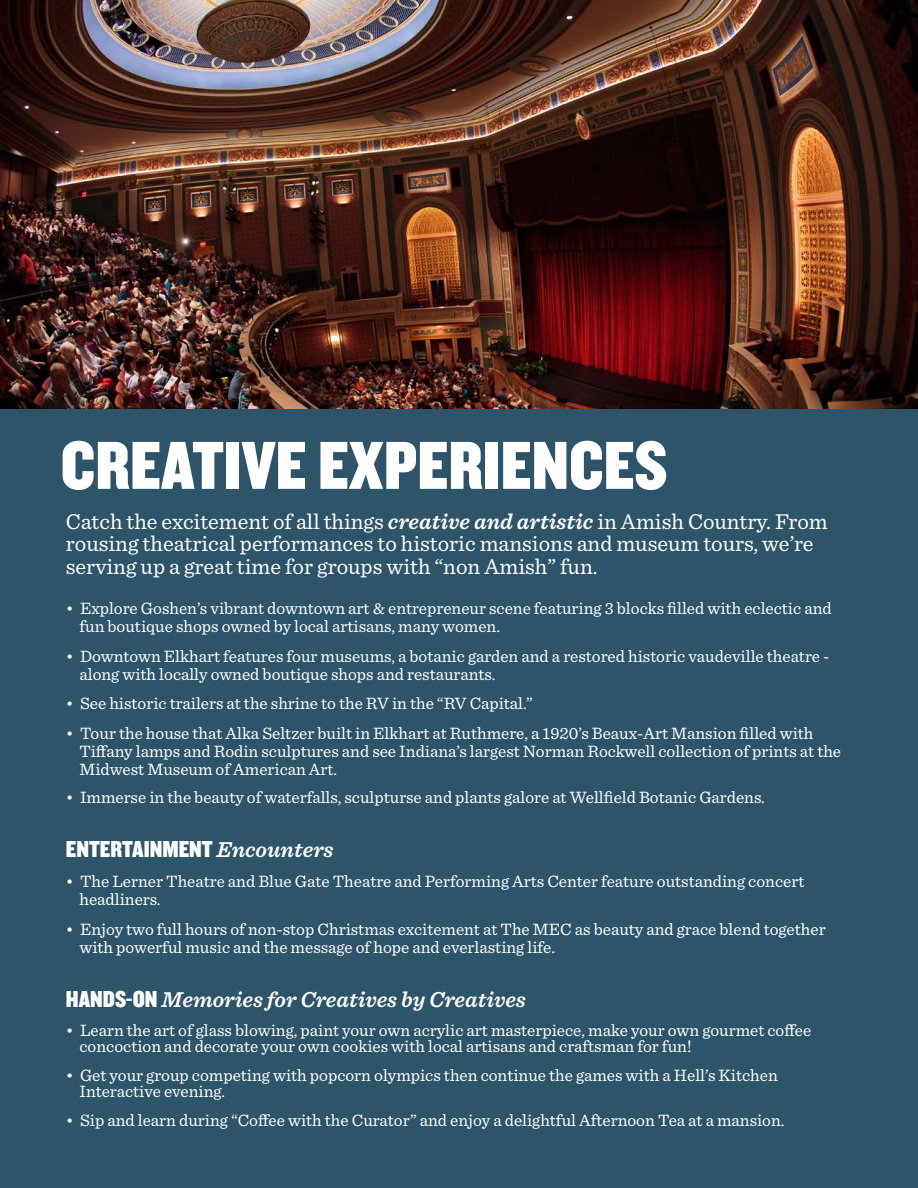
<style>
.page{position:relative;width:918px;height:1188px;background:#2d5469}
.page>*{position:absolute;margin:0;border:0;box-sizing:border-box;transform-origin:0 0}
.t1{font:70.5px "Knockout HTF70 Full Welterwt";color:#fff}
.t2{font:24px "Knockout HTF70 Full Welterwt";color:#fff}
.t3{font:22.5px/22.5px "Sentinel";color:#fff}
.t4{font:italic 600 22.5px "Sentinel";color:#fff}
.t5{font:17.25px/18px "Sentinel";color:#fff}
.s1{font-weight:600;font-style:italic}
.s2{font-family:"Sentinel";font-weight:600;font-style:italic;font-size:22.5px}
.s3{font-family:"Knockout HTF70 Full Welterwt";font-weight:400;font-style:normal;font-size:24px}
</style>
<div class="page">
<img style="left:0;top:0;width:918px;height:409px">
<p class="t1" style="left:60px;top:428px;width:609px">CREATIVE EXPERIENCES</p>
<p class="t3" style="left:66px;top:508px;width:763px">Catch the excitement of all things <span class="s1">creative and artistic</span> in Amish Country. From rousing theatrical performances to historic mansions and museum tours, we’re serving up a great time for groups with “non Amish” fun.</p>
<p class="t5" style="left:79px;top:598px;width:754px;text-indent:-14px">• Explore Goshen’s vibrant downtown art &amp; entrepreneur scene featuring 3 blocks filled with eclectic and fun boutique shops owned by local artisans, many women.</p>
<p class="t5" style="left:79px;top:646px;width:752px;text-indent:-14px">• Downtown Elkhart features four museums, a botanic garden and a restored historic vaudeville theatre - along with locally owned boutique shops and restaurants.</p>
<p class="t5" style="left:66px;top:693px;width:468px">• See historic trailers at the shrine to the RV in the “RV Capital.”</p>
<p class="t5" style="left:79px;top:723px;width:763px;text-indent:-14px">• Tour the house that Alka Seltzer built in Elkhart at Ruthmere, a 1920’s Beaux-Art Mansion filled with<br>Tiffany lamps and Rodin sculptures and see Indiana’s largest Norman Rockwell collection of prints at the<br>Midwest Museum of American Art.</p>
<p class="t5" style="left:66px;top:787px;width:701px">• Immerse in the beauty of waterfalls, sculpturse and plants galore at Wellfield Botanic Gardens.</p>
<p class="t2" style="left:66px;top:837px;width:269px">ENTERTAINMENT <span class="s2">Encounters</span></p>
<p class="t5" style="left:79px;top:871px;width:726px;text-indent:-14px">• The Lerner Theatre and Blue Gate Theatre and Performing Arts Center feature outstanding concert headliners.</p>
<p class="t5" style="left:79px;top:919px;width:748px;text-indent:-14px">• Enjoy two full hours of non-stop Christmas excitement at The MEC as beauty and grace blend together with powerful music and the message of hope and everlasting life.</p>
<p class="t4" style="left:66px;top:982px;width:461px"><span class="s3">HANDS-ON</span> Memories for Creatives by Creatives</p>
<p class="t5" style="left:79px;top:1021px;width:733px;line-height:16.5px;text-indent:-14px">• Learn the art of glass blowing, paint your own acrylic art masterpiece, make your own gourmet coffee concoction and decorate your own cookies with local artisans and craftsman for fun!</p>
<p class="t5" style="left:79px;top:1066px;width:700px;line-height:16.5px;text-indent:-14px">• Get your group competing with popcorn olympics then continue the games with a Hell’s Kitchen<br>Interactive evening.</p>
<p class="t5" style="left:66px;top:1110px;width:720px">• Sip and learn during “Coffee with the Curator” and enjoy a delightful Afternoon Tea at a mansion.</p>
</div>
